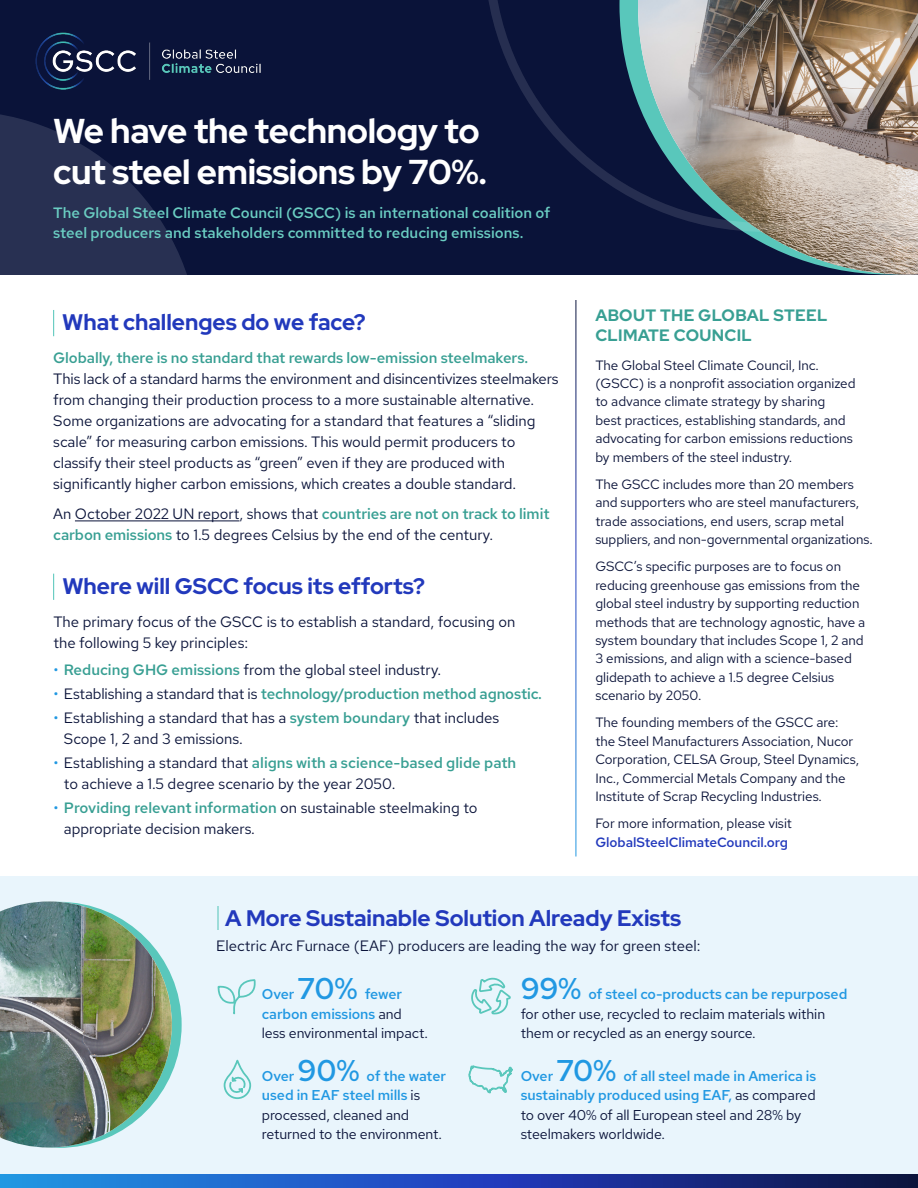
<style>
.page{position:relative;width:918px;height:1188px;background:#fff}
.page>*{position:absolute;margin:0;border:0;box-sizing:border-box;transform-origin:0 0}
.t1{font:700 34.5px/40.5px "Red Hat Display";letter-spacing:-.01em;color:#fff}
.Section_header__no_r{font:700 22.5px "Red Hat Display";color:#2239bc}
.Body{font:700 16.5px/19.5px "Red Hat Display";letter-spacing:.02em;color:#389f93}
.Body-2{font:15px/21px "Red Hat Text";letter-spacing:-.005em;color:#0a1339}
.t2{font:500 15px/20.7px "Red Hat Text";color:#6acdc2}
.t3{font:500 15px "Red Hat Text";letter-spacing:-.01em;color:#389f93}
.Big{font:14.25px/19.5px "Red Hat Text";letter-spacing:-.005em;color:#0a1339}
.About_text{font:13.5px/18.3px "Red Hat Text";letter-spacing:-.005em;color:#0a1339}
.s1{font-weight:500;color:#389f93}
.s2{color:#2198e2}
.s3{font-weight:400;color:#2198e2}
.s4{font-weight:400;color:#0a1339}
.s5{font-weight:500;color:#2239bc}
.s6{font-weight:500;color:#2198e2}
.s7{font-weight:500;font-size:30px;color:#2198e2}
</style>
<div class="page">
<div style="left:0;top:876px;width:918px;height:312px;background:#e9f5fc"></div>
<div style="left:0;top:0;width:918px;height:274px;background:#0a1339"></div>
<svg style="left:0;top:1174px;width:918px;height:14px;background:#1c4aa9"></svg>
<svg style="left:172px;top:977px;width:10px;height:95px"></svg>
<img style="left:0;top:901px;width:172px;height:247px">
<img style="left:638px;top:232px;width:280px;height:43px">
<svg style="left:488px;top:0;width:430px;height:232px"></svg>
<svg style="left:53px;top:574px;width:1px;height:26px"></svg>
<hr style="left:75px;top:521px;width:164px;height:1px;background:#0a1339">
<svg style="left:53px;top:310px;width:1px;height:26px"></svg>
<svg style="left:0;top:114px;width:187px;height:160px"></svg>
<svg style="left:217px;top:979px;width:39px;height:36px"></svg>
<svg style="left:223px;top:1061px;width:29px;height:39px"></svg>
<svg style="left:471px;top:977px;width:40px;height:38px"></svg>
<svg style="left:468px;top:1065px;width:45px;height:29px"></svg>
<hr style="left:217px;top:906px;width:2px;height:24px;background:#59c7bb">
<img style="left:35px;top:32px;width:226px;height:58px">
<p class="t1" style="left:53px;top:110px;width:436px">We have the technology to cut steel emissions by 70%.</p>
<p class="t2" style="left:53px;top:202px;width:499px">The Global Steel Climate Council (GSCC) is an international coalition of steel producers and stakeholders committed to reducing emissions.</p>
<h3 class="Section_header__no_r" style="left:62px;top:307px;width:305px">What challenges do we face?</h3>
<p class="Body-2" style="left:53px;top:347px;width:507px"><span class="s1">Globally, there is no standard that rewards low-emission steelmakers.<br></span>This lack of a standard harms the environment and disincentivizes steelmakers from changing their production process to a more sustainable alternative.<br>Some organizations are advocating for a standard that features a “sliding scale” for measuring carbon emissions. This would permit producers to classify their steel products as “green” even if they are produced with significantly higher carbon emissions, which creates a double standard.</p>
<p class="Body-2" style="left:53px;top:503px;width:498px">An October 2022 UN report, shows that <span class="s1">countries are not on track to limit carbon emissions</span> to 1.5 degrees Celsius by the end of the century.</p>
<h3 class="Section_header__no_r" style="left:62px;top:572px;width:364px">Where will GSCC focus its efforts?</h3>
<p class="Body-2" style="left:53px;top:611px;width:463px">The primary focus of the GSCC is to establish a standard, focusing on the following 5 key principles:</p>
<p class="Body-2" style="left:53px;top:659px;width:389px"><span class="s2">•</span> <span class="s1">Reducing GHG emissions</span> from the global steel industry.</p>
<p class="t3" style="left:53px;top:684px;width:490px"><span class="s3">•</span> <span class="s4">Establishing a standard that is</span> technology/production method agnostic.</p>
<p class="Body-2" style="left:64px;top:707px;width:437px;text-indent:-10px"><span class="s2">•</span> Establishing a standard that has a <span class="s1">system boundary</span> that includes<br>Scope 1, 2 and 3 emissions.</p>
<p class="Body-2" style="left:64px;top:752px;width:454px;text-indent:-10px"><span class="s2">•</span> Establishing a standard that <span class="s1">aligns with a science-based glide path </span>to achieve a 1.5 degree scenario by the year 2050.</p>
<p class="Body-2" style="left:64px;top:797px;width:415px;text-indent:-10px"><span class="s2">•</span> <span class="s1">Providing relevant information</span> on sustainable steelmaking to appropriate decision makers.</p>
<p class="Body" style="left:595px;top:305px;width:234px">ABOUT THE GLOBAL STEEL<br>CLIMATE COUNCIL</p>
<p class="About_text" style="left:595px;top:356px;width:262px">The Global Steel Climate Council, Inc. (GSCC) is a nonprofit association organized to advance climate strategy by sharing<br>best practices, establishing standards, and advocating for carbon emissions reductions by members of the steel industry.</p>
<p class="About_text" style="left:595px;top:475px;width:279px">The GSCC includes more than 20 members and supporters who are steel manufacturers, trade associations, end users, scrap metal suppliers, and non-governmental organizations.</p>
<p class="About_text" style="left:595px;top:557px;width:271px">GSCC’s specific purposes are to focus on reducing greenhouse gas emissions from the global steel industry by supporting reduction methods that are technology agnostic, have a system boundary that includes Scope 1, 2 and 3 emissions, and align with a science-based glidepath to achieve a 1.5 degree Celsius scenario by 2050.</p>
<p class="About_text" style="left:595px;top:713px;width:265px">The founding members of the GSCC are: the Steel Manufacturers Association, Nucor Corporation, CELSA Group, Steel Dynamics, Inc., Commercial Metals Company and the Institute of Scrap Recycling Industries.</p>
<p class="About_text" style="left:595px;top:814px;width:198px">For more information, please visit<br><span class="s5">GlobalSteelClimateCouncil.org</span></p>
<h3 class="Section_header__no_r" style="left:225px;top:903px;width:458px">A More Sustainable Solution Already Exists</h3>
<p class="Body-2" style="left:216px;top:935px;width:486px">Electric Arc Furnace (EAF) producers are leading the way for green steel:</p>
<p class="Big" style="left:262px;top:984px;width:168px"><span class="s6">Over</span> <span class="s7">70%</span> <span class="s6">fewer carbon emissions</span> and less environmental impact.</p>
<p class="Big" style="left:262px;top:1066px;width:186px"><span class="s6">Over</span> <span class="s7">90%</span> <span class="s6">of the water used in EAF steel mills</span> is processed, cleaned and returned to the environment.</p>
<p class="Big" style="left:521px;top:984px;width:328px"><span class="s7">99%</span> <span class="s6">of steel co-products can be repurposed </span>for other use, recycled to reclaim materials within them or recycled as an energy source.</p>
<p class="Big" style="left:521px;top:1066px;width:297px"><span class="s6">Over</span> <span class="s7">70%</span> <span class="s6">of all steel made in America is sustainably produced using EAF,</span> as compared to over 40% of all European steel and 28% by steelmakers worldwide.</p>
</div>
